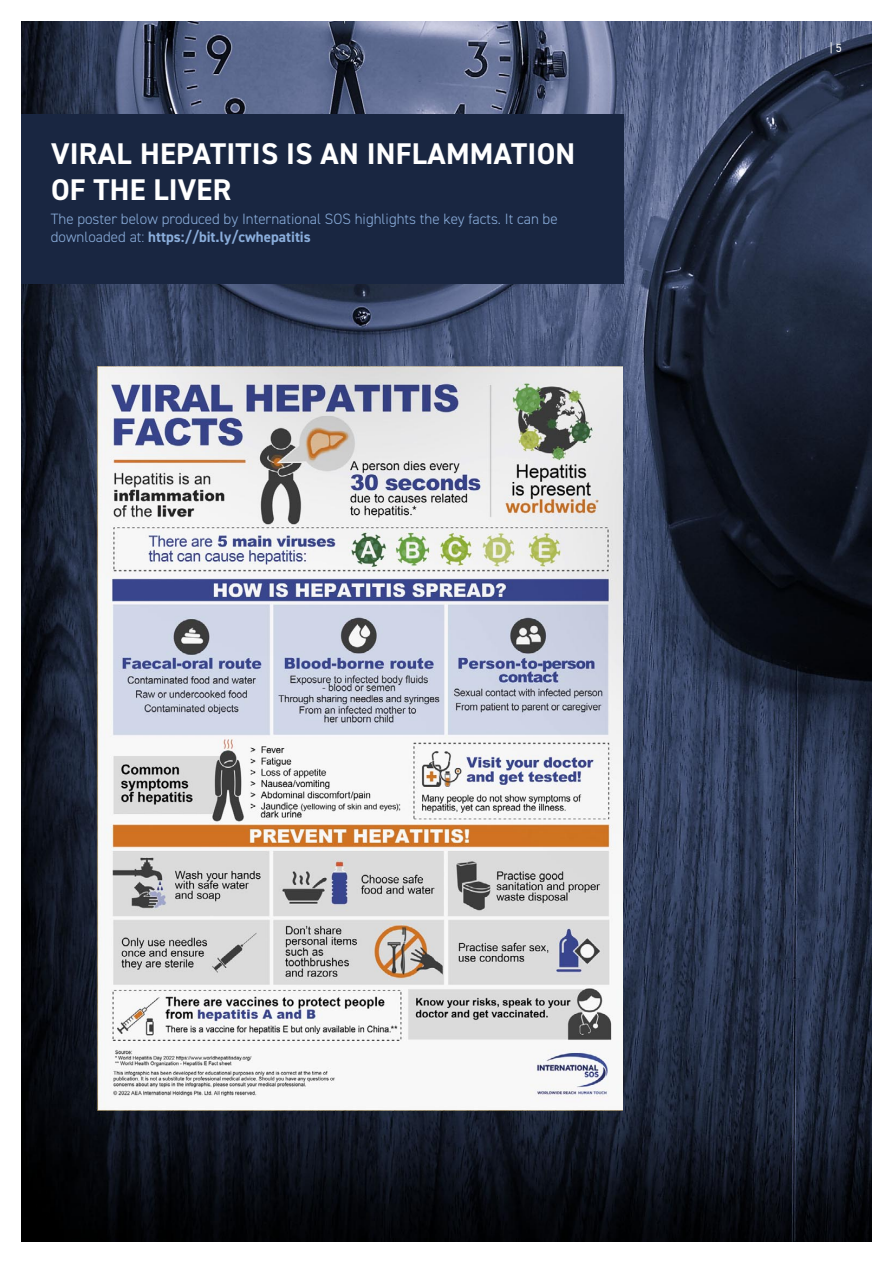
<style>
.page{position:relative;width:893px;height:1263px;background:#fff}
.page>*{position:absolute;margin:0;border:0;box-sizing:border-box;transform-origin:0 0}
.t1{font:700 30px/36px "DIN2014";letter-spacing:.01em;color:#fff}
.t2{font:300 15px/18px "DIN2014";color:#8baedc}
.t3{font:12px "DIN2014";color:#fff}
.s1{font-weight:700}
</style>
<div class="page">
<img style="left:21px;top:21px;width:851px;height:1221px">
<div style="left:21px;top:115px;width:603px;height:169px;background:#192641"></div>
<img style="left:98px;top:366px;width:524px;height:744px">
<p class="t1" style="left:51px;top:139px;width:526px">VIRAL HEPATITIS IS AN INFLAMMATION<br>OF THE LIVER</p>
<p class="t2" style="left:51px;top:212px;width:508px">The poster below produced by International SOS highlights the key facts. It can be downloaded at: <span class="s1">https://bit.ly/cwhepatitis</span></p>
<p class="t3" style="left:830px;top:41px;width:14px">| 5</p>
</div>
